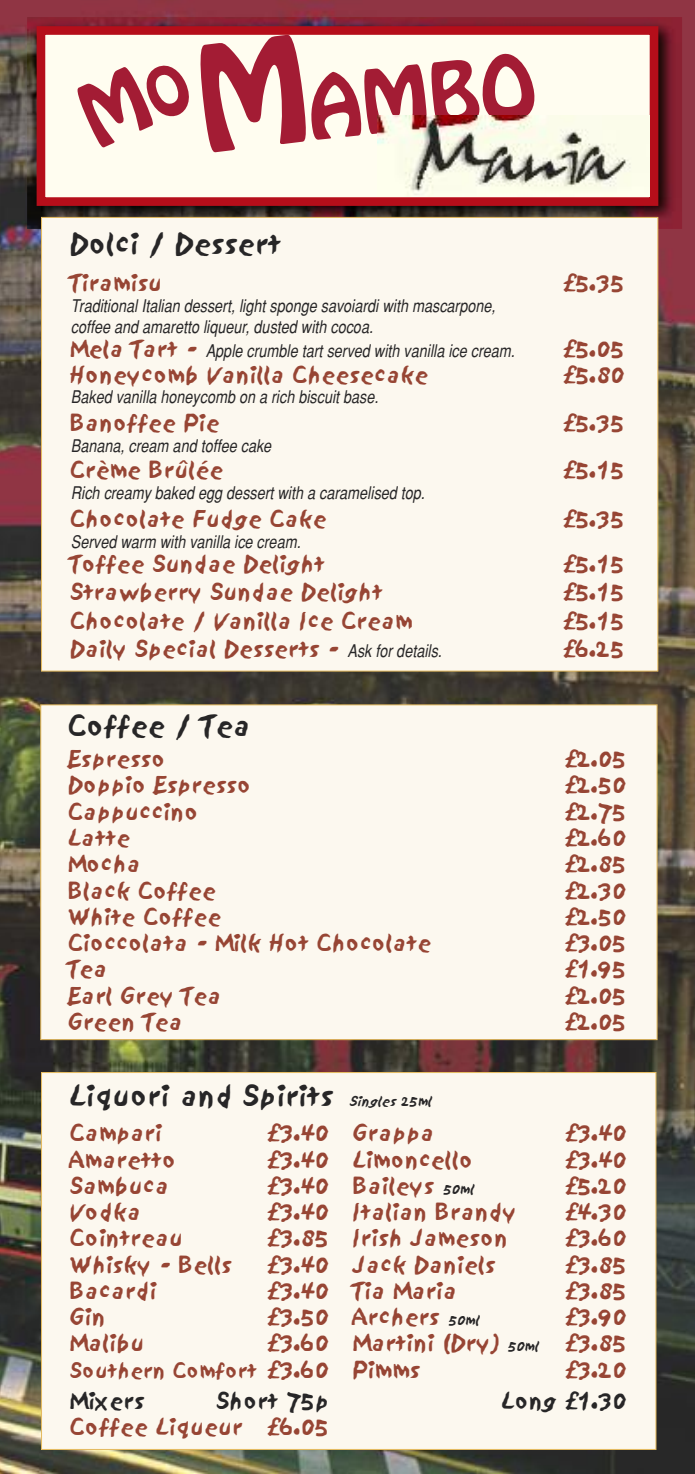
<style>
.page{position:relative;width:695px;height:1474px;background:#fff}
.page>*{position:absolute;margin:0;border:0;box-sizing:border-box;transform-origin:0 0}
.t1{font:77.88px "Hobo Std";color:#a31c34}
.t2{font:26.25px "Sand";color:#272627}
.t3{font:21px "Sand";color:#974534}
.t4{font:21px "Sand";color:#272627}
.t5{font:19.25px "Sand";color:#974534}
.t6{font:italic condensed 17.5px/21px "Helvetica";color:#272627}
.s1{font-family:"Sand";font-style:normal;font-stretch:normal;font-size:21px;color:#974534}
.s2{font-family:"Helvetica";font-style:italic;font-stretch:condensed;font-size:17.5px;color:#272627}
.s3{font-style:italic;font-size:12.25px}
.s4{font-style:italic;font-size:12.25px;color:#272627}
.s5{font-size:21px}
</style>
<div class="page">
<img style="left:0;top:0;width:694px;height:1473px">
<img style="left:27px;top:17px;width:655px;height:212px">
<div style="left:41px;top:30px;width:613px;height:171px;background:#fffdf0"></div>
<div style="left:37px;top:26px;width:621px;height:180px;border:9px solid #b50e1a"></div>
<img style="left:377px;top:116px;width:272px;height:80px">
<div style="left:41px;top:705px;width:615px;height:334px;background:#fcf8ef"></div>
<div style="left:42px;top:1073px;width:613px;height:375px;background:#fcf8ef"></div>
<div style="left:42px;top:218px;width:615px;height:452px;background:#fcf8ef"></div>
<svg style="left:73px;top:31px;width:236px;height:5px"></svg>
<h1 class="t1" style="left:304px;top:76px;width:230px;rotate:-6deg">AMBO</h1>
<p class="t2" style="left:71px;top:227px;width:211px">Dolci / Dessert</p>
<p class="t3" style="left:71px;top:269px;width:92px">Tiramisu</p>
<p class="t3" style="left:563px;top:269px;width:63px">£5.35</p>
<p class="t6" style="left:71px;top:295px;width:426px">Traditional Italian dessert, light sponge savoiardi with mascarpone, coffee and amaretto liqueur, dusted with cocoa.</p>
<p class="t6" style="left:71px;top:340px;width:445px"><span class="s1">Mela Tart -</span> Apple crumble tart served with vanilla ice cream.</p>
<p class="t3" style="left:563px;top:336px;width:63px">£5.05</p>
<p class="t3" style="left:71px;top:362px;width:358px">Honeycomb Vanilla Cheesecake</p>
<p class="t3" style="left:563px;top:362px;width:63px">£5.80</p>
<p class="t6" style="left:71px;top:386px;width:309px">Baked vanilla honeycomb on a rich biscuit base.</p>
<p class="t3" style="left:71px;top:409px;width:150px">Banoffee Pie</p>
<p class="t3" style="left:563px;top:409px;width:63px">£5.35</p>
<p class="t6" style="left:71px;top:435px;width:202px">Banana, cream and toffee cake</p>
<p class="t3" style="left:71px;top:457px;width:154px">Crème Brûlée</p>
<p class="t3" style="left:563px;top:457px;width:63px">£5.15</p>
<p class="t6" style="left:71px;top:482px;width:355px">Rich creamy baked egg dessert with a caramelised top.</p>
<p class="t3" style="left:71px;top:506px;width:257px">Chocolate Fudge Cake</p>
<p class="t3" style="left:563px;top:506px;width:63px">£5.35</p>
<p class="t6" style="left:71px;top:531px;width:231px">Served warm with vanilla ice cream.</p>
<p class="t3" style="left:71px;top:551px;width:255px">Toffee Sundae Delight</p>
<p class="t3" style="left:563px;top:551px;width:63px">£5.15</p>
<p class="t3" style="left:71px;top:579px;width:313px">Strawberry Sundae Delight</p>
<p class="t3" style="left:563px;top:579px;width:63px">£5.15</p>
<p class="t3" style="left:71px;top:607px;width:343px">Chocolate / Vanilla Ice Cream</p>
<p class="t3" style="left:563px;top:607px;width:63px">£5.15</p>
<p class="t3" style="left:71px;top:635px;width:372px">Daily Special Desserts - <span class="s2">Ask for details.</span></p>
<p class="t3" style="left:563px;top:635px;width:63px">£6.25</p>
<p class="t2" style="left:69px;top:709px;width:183px">Coffee / Tea</p>
<p class="t3" style="left:69px;top:746px;width:98px">Espresso</p>
<p class="t3" style="left:565px;top:746px;width:63px">£2.05</p>
<p class="t3" style="left:69px;top:772px;width:183px">Doppio Espresso</p>
<p class="t3" style="left:565px;top:772px;width:63px">£2.50</p>
<p class="t3" style="left:69px;top:798px;width:131px">Cappuccino</p>
<p class="t3" style="left:565px;top:798px;width:63px">£2.75</p>
<p class="t3" style="left:69px;top:825px;width:63px">Latte</p>
<p class="t3" style="left:565px;top:825px;width:63px">£2.60</p>
<p class="t3" style="left:69px;top:851px;width:73px">Mocha</p>
<p class="t3" style="left:565px;top:851px;width:63px">£2.85</p>
<p class="t3" style="left:69px;top:877px;width:148px">Black Coffee</p>
<p class="t3" style="left:565px;top:877px;width:63px">£2.30</p>
<p class="t3" style="left:69px;top:903px;width:154px">White Coffee</p>
<p class="t3" style="left:565px;top:903px;width:63px">£2.50</p>
<p class="t3" style="left:69px;top:930px;width:364px">Cioccolata - Milk Hot Chocolate</p>
<p class="t3" style="left:565px;top:930px;width:63px">£3.05</p>
<p class="t3" style="left:69px;top:956px;width:40px">Tea</p>
<p class="t3" style="left:565px;top:956px;width:63px">£1.95</p>
<p class="t3" style="left:69px;top:982px;width:154px">Earl Grey Tea</p>
<p class="t3" style="left:565px;top:982px;width:63px">£2.05</p>
<p class="t3" style="left:69px;top:1008px;width:115px">Green Tea</p>
<p class="t3" style="left:565px;top:1008px;width:63px">£2.05</p>
<p class="t2" style="left:71px;top:1079px;width:365px">Liquori and Spirits <span class="s3">Singles 25ml</span></p>
<p class="t3" style="left:71px;top:1120px;width:92px">Campari</p>
<p class="t3" style="left:267px;top:1120px;width:168px">£3.40 Grappa</p>
<p class="t3" style="left:565px;top:1120px;width:63px">£3.40</p>
<p class="t3" style="left:71px;top:1146px;width:106px">Amaretto</p>
<p class="t3" style="left:267px;top:1146px;width:207px">£3.40 Limoncello</p>
<p class="t3" style="left:565px;top:1146px;width:63px">£3.40</p>
<p class="t3" style="left:71px;top:1172px;width:100px">Sambuca</p>
<p class="t3" style="left:267px;top:1172px;width:210px">£3.40 Baileys <span class="s4">50ml</span></p>
<p class="t3" style="left:565px;top:1172px;width:63px">£5.20</p>
<p class="t3" style="left:71px;top:1198px;width:71px">Vodka</p>
<p class="t3" style="left:267px;top:1198px;width:250px">£3.40 Italian Brandy</p>
<p class="t3" style="left:565px;top:1198px;width:63px">£4.30</p>
<p class="t3" style="left:71px;top:1225px;width:113px">Cointreau</p>
<p class="t3" style="left:267px;top:1225px;width:242px">£3.85 Irish Jameson</p>
<p class="t3" style="left:565px;top:1225px;width:63px">£3.60</p>
<p class="t3" style="left:71px;top:1251px;width:162px">Whisky - Bells</p>
<p class="t3" style="left:267px;top:1251px;width:229px">£3.40 Jack Daniels</p>
<p class="t3" style="left:565px;top:1251px;width:63px">£3.85</p>
<p class="t3" style="left:71px;top:1277px;width:87px">Bacardi</p>
<p class="t3" style="left:267px;top:1277px;width:191px">£3.40 Tia Maria</p>
<p class="t3" style="left:565px;top:1277px;width:63px">£3.85</p>
<p class="t3" style="left:71px;top:1303px;width:36px">Gin</p>
<p class="t3" style="left:267px;top:1303px;width:215px">£3.50 Archers <span class="s4">50ml</span></p>
<p class="t3" style="left:565px;top:1303px;width:63px">£3.90</p>
<p class="t3" style="left:71px;top:1330px;width:75px">Malibu</p>
<p class="t3" style="left:267px;top:1330px;width:360px">£3.60 Martini (Dry) <span class="s4">50ml</span> £3.85</p>
<p class="t5" style="left:71px;top:1358px;width:351px">Southern Comfort <span class="s5">£3.60 Pimms</span></p>
<p class="t3" style="left:565px;top:1356px;width:63px">£3.20</p>
<p class="t4" style="left:71px;top:1387px;width:75px">Mixers</p>
<p class="t4" style="left:217px;top:1387px;width:113px">Short 75p</p>
<p class="t4" style="left:502px;top:1387px;width:126px">Long £1.30</p>
<p class="t3" style="left:71px;top:1414px;width:259px">Coffee Liqueur £6.05</p>
</div>
